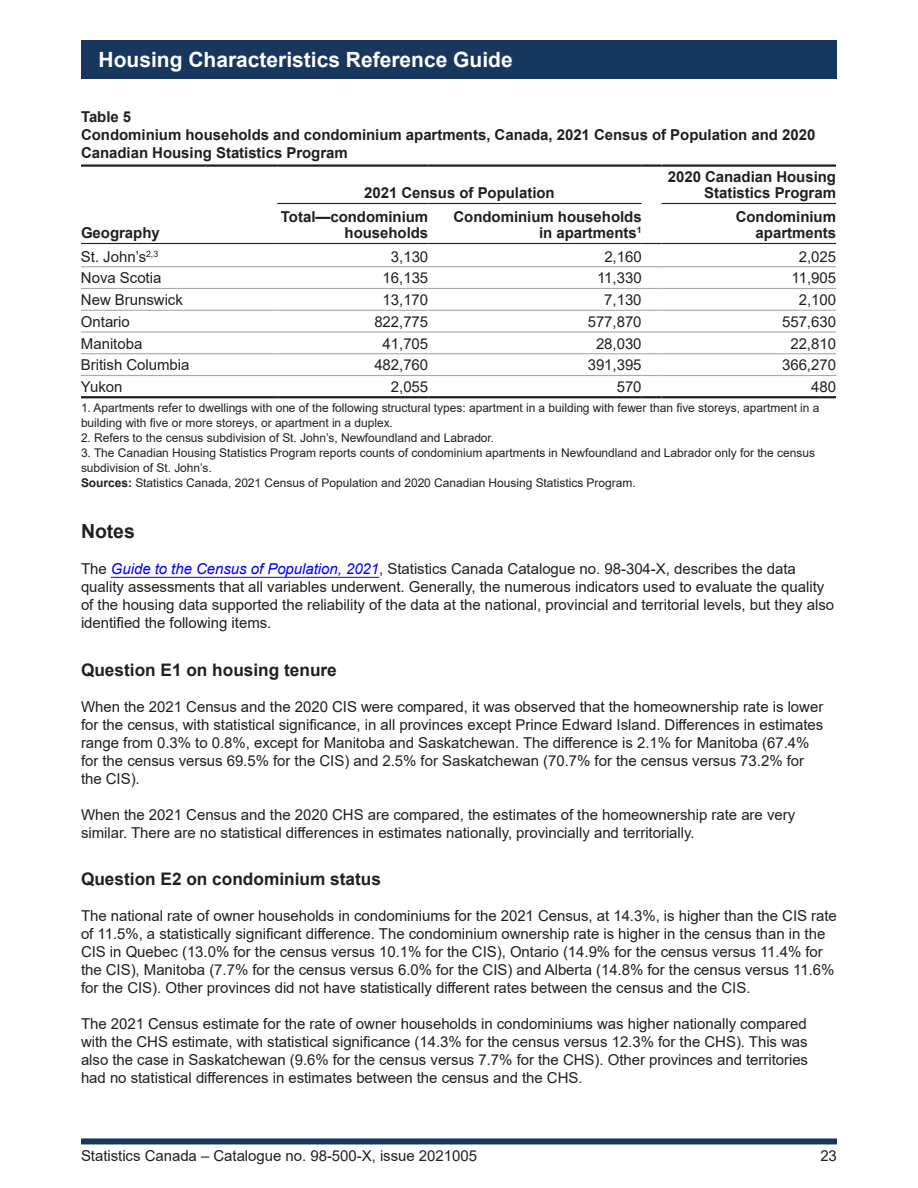
<style>
.page{position:relative;width:918px;height:1188px;background:#fff}
.page>*{position:absolute;margin:0;border:0;box-sizing:border-box;transform-origin:0 0}
.t1{font:700 21px "Arial";color:#fff}
.t2{font:700 19.5px "Arial";letter-spacing:-.005em;color:#231f20}
.t3{font:700 17.25px "Arial";color:#231f20}
.t4{font:15px/18px "Arial";letter-spacing:-.005em;color:#231f20}
.t5{font:700 15px/16.5px "Arial";letter-spacing:-.005em;color:#231f20;text-align:right}
.t6{font:12px/15px "Arial";letter-spacing:-.005em;color:#231f20}
.s1{font-weight:700}
.s2{font-style:italic;color:#00f}
</style>
<div class="page">
<div style="left:81px;top:1138px;width:756px;height:6px;background:#17375e"></div>
<div style="left:81px;top:40px;width:756px;height:39px;background:#17375e"></div>
<hr style="left:111px;top:577px;width:268px;height:1px;background:#00f">
<svg style="left:81px;top:164px;width:755px;height:235px"></svg>
<hr style="left:277px;top:203px;width:151px;height:1px;background:#231f20">
<hr style="left:428px;top:203px;width:214px;height:1px;background:#231f20">
<hr style="left:662px;top:203px;width:174px;height:1px;background:#231f20">
<hr style="left:81px;top:266px;width:196px;height:1px;background:#a8a9ad">
<hr style="left:277px;top:266px;width:151px;height:1px;background:#a8a9ad">
<hr style="left:428px;top:266px;width:214px;height:1px;background:#a8a9ad">
<svg style="left:642px;top:266px;width:19px;height:1px"></svg>
<hr style="left:662px;top:266px;width:174px;height:1px;background:#a8a9ad">
<hr style="left:81px;top:288px;width:196px;height:1px;background:#a8a9ad">
<hr style="left:277px;top:288px;width:151px;height:1px;background:#a8a9ad">
<hr style="left:428px;top:288px;width:214px;height:1px;background:#a8a9ad">
<svg style="left:642px;top:288px;width:19px;height:1px"></svg>
<hr style="left:662px;top:288px;width:174px;height:1px;background:#a8a9ad">
<hr style="left:81px;top:310px;width:196px;height:1px;background:#a8a9ad">
<hr style="left:277px;top:310px;width:151px;height:1px;background:#a8a9ad">
<hr style="left:428px;top:310px;width:214px;height:1px;background:#a8a9ad">
<svg style="left:642px;top:310px;width:19px;height:1px"></svg>
<hr style="left:662px;top:310px;width:174px;height:1px;background:#a8a9ad">
<hr style="left:81px;top:331px;width:196px;height:2px;background:#a8a9ad">
<hr style="left:277px;top:331px;width:151px;height:2px;background:#a8a9ad">
<hr style="left:428px;top:331px;width:214px;height:2px;background:#a8a9ad">
<svg style="left:642px;top:331px;width:19px;height:2px"></svg>
<hr style="left:662px;top:331px;width:174px;height:2px;background:#a8a9ad">
<hr style="left:81px;top:353px;width:196px;height:1px;background:#a8a9ad">
<hr style="left:277px;top:353px;width:151px;height:1px;background:#a8a9ad">
<hr style="left:428px;top:353px;width:214px;height:1px;background:#a8a9ad">
<svg style="left:642px;top:353px;width:19px;height:1px"></svg>
<hr style="left:662px;top:353px;width:174px;height:1px;background:#a8a9ad">
<hr style="left:81px;top:375px;width:196px;height:1px;background:#a8a9ad">
<hr style="left:277px;top:375px;width:151px;height:1px;background:#a8a9ad">
<hr style="left:428px;top:375px;width:214px;height:1px;background:#a8a9ad">
<svg style="left:642px;top:375px;width:19px;height:1px"></svg>
<hr style="left:662px;top:375px;width:174px;height:1px;background:#a8a9ad">
<hr style="left:277px;top:243px;width:151px;height:1px;background:#231f20">
<hr style="left:428px;top:243px;width:214px;height:1px;background:#231f20">
<svg style="left:642px;top:243px;width:19px;height:1px"></svg>
<hr style="left:662px;top:243px;width:174px;height:1px;background:#231f20">
<hr style="left:81px;top:243px;width:196px;height:1px;background:#231f20">
<hr style="left:81px;top:396px;width:196px;height:2px;background:#231f20">
<hr style="left:277px;top:396px;width:151px;height:2px;background:#231f20">
<hr style="left:428px;top:396px;width:214px;height:2px;background:#231f20">
<svg style="left:642px;top:396px;width:19px;height:2px"></svg>
<hr style="left:662px;top:396px;width:174px;height:2px;background:#231f20">
<hr style="left:81px;top:164px;width:196px;height:3px;background:#231f20">
<hr style="left:277px;top:164px;width:151px;height:3px;background:#231f20">
<hr style="left:428px;top:164px;width:214px;height:3px;background:#231f20">
<hr style="left:642px;top:164px;width:19px;height:3px;background:#231f20">
<hr style="left:662px;top:164px;width:174px;height:3px;background:#231f20">
<h1 class="t1" style="left:99px;top:45px;width:416px">Housing Characteristics Reference Guide</h1>
<p class="t5" style="left:81px;top:108px;width:736px;line-height:18px;text-align:left">Table 5<br>Condominium households and condominium apartments, Canada, 2021 Census of Population and 2020<br>Canadian Housing Statistics Program</p>
<p class="t5" style="left:81px;top:225px;width:80px">Geography</p>
<p class="t5" style="left:364px;top:185px;width:192px">2021 Census of Population</p>
<p class="t5" style="left:668px;top:168px;width:170px">2020 Canadian Housing<br>Statistics Program</p>
<p class="t5" style="left:281px;top:208px;width:149px">Total—condominium households</p>
<p class="t5" style="left:453px;top:208px;width:190px">Condominium households in apartments<sup>1</sup></p>
<p class="t5" style="left:736px;top:208px;width:102px">Condominium apartments</p>
<p class="t4" style="left:81px;top:247px;width:79px">St. John’s<sup>2,3</sup></p>
<p class="t4" style="left:391px;top:247px;width:39px">3,130</p>
<p class="t4" style="left:604px;top:247px;width:39px">2,160</p>
<p class="t4" style="left:799px;top:247px;width:39px">2,025</p>
<p class="t4" style="left:81px;top:269px;width:82px">Nova Scotia</p>
<p class="t4" style="left:383px;top:269px;width:47px">16,135</p>
<p class="t4" style="left:597px;top:269px;width:46px">11,330</p>
<p class="t4" style="left:792px;top:269px;width:46px">11,905</p>
<p class="t4" style="left:81px;top:291px;width:103px">New Brunswick</p>
<p class="t4" style="left:383px;top:291px;width:47px">13,170</p>
<p class="t4" style="left:604px;top:291px;width:39px">7,130</p>
<p class="t4" style="left:799px;top:291px;width:39px">2,100</p>
<p class="t4" style="left:81px;top:312px;width:50px">Ontario</p>
<p class="t4" style="left:374px;top:312px;width:55px">822,775</p>
<p class="t4" style="left:588px;top:312px;width:55px">577,870</p>
<p class="t4" style="left:782px;top:312px;width:55px">557,630</p>
<p class="t4" style="left:81px;top:334px;width:63px">Manitoba</p>
<p class="t4" style="left:383px;top:334px;width:47px">41,705</p>
<p class="t4" style="left:596px;top:334px;width:47px">28,030</p>
<p class="t4" style="left:790px;top:334px;width:47px">22,810</p>
<p class="t4" style="left:81px;top:356px;width:110px">British Columbia</p>
<p class="t4" style="left:374px;top:356px;width:55px">482,760</p>
<p class="t4" style="left:588px;top:356px;width:55px">391,395</p>
<p class="t4" style="left:782px;top:356px;width:55px">366,270</p>
<p class="t4" style="left:81px;top:378px;width:43px">Yukon</p>
<p class="t4" style="left:391px;top:378px;width:39px">2,055</p>
<p class="t4" style="left:617px;top:378px;width:26px">570</p>
<p class="t4" style="left:811px;top:378px;width:26px">480</p>
<p class="t6" style="left:81px;top:400px;width:740px">1. Apartments refer to dwellings with one of the following structural types: apartment in a building with fewer than five storeys, apartment in a building with five or more storeys, or apartment in a duplex.</p>
<p class="t6" style="left:81px;top:430px;width:415px">2. Refers to the census subdivision of St. John’s, Newfoundland and Labrador.</p>
<p class="t6" style="left:81px;top:445px;width:736px">3. The Canadian Housing Statistics Program reports counts of condominium apartments in Newfoundland and Labrador only for the census subdivision of St. John’s.<br><span class="s1">Sources:</span> Statistics Canada, 2021 Census of Population and 2020 Canadian Housing Statistics Program.</p>
<h2 class="t2" style="left:81px;top:518px;width:55px">Notes</h2>
<p class="t4" style="left:81px;top:560px;width:755px">The <span class="s2">Guide to the Census of Population, 2021</span>, Statistics Canada Catalogue no. 98-304-X, describes the data quality assessments that all variables underwent. Generally, the numerous indicators used to evaluate the quality of the housing data supported the reliability of the data at the national, provincial and territorial levels, but they also identified the following items.</p>
<p class="t3" style="left:81px;top:657px;width:257px">Question E1 on housing tenure</p>
<p class="t4" style="left:81px;top:697px;width:744px">When the 2021 Census and the 2020 CIS were compared, it was observed that the homeownership rate is lower for the census, with statistical significance, in all provinces except Prince Edward Island. Differences in estimates range from 0.3% to 0.8%, except for Manitoba and Saskatchewan. The difference is 2.1% for Manitoba (67.4% for the census versus 69.5% for the CIS) and 2.5% for Saskatchewan (70.7% for the census versus 73.2% for the CIS).</p>
<p class="t4" style="left:81px;top:805px;width:716px">When the 2021 Census and the 2020 CHS are compared, the estimates of the homeownership rate are very similar. There are no statistical differences in estimates nationally, provincially and territorially.</p>
<p class="t3" style="left:81px;top:867px;width:302px">Question E2 on condominium status</p>
<p class="t4" style="left:81px;top:906px;width:757px">The national rate of owner households in condominiums for the 2021 Census, at 14.3%, is higher than the CIS rate of 11.5%, a statistically significant difference. The condominium ownership rate is higher in the census than in the CIS in Quebec (13.0% for the census versus 10.1% for the CIS), Ontario (14.9% for the census versus 11.4% for the CIS), Manitoba (7.7% for the census versus 6.0% for the CIS) and Alberta (14.8% for the census versus 11.6% for the CIS). Other provinces did not have statistically different rates between the census and the CIS.</p>
<p class="t4" style="left:81px;top:1014px;width:729px;text-align:justify">The 2021 Census estimate for the rate of owner households in condominiums was higher nationally compared with the CHS estimate, with statistical significance (14.3% for the census versus 12.3% for the CHS). This was also the case in Saskatchewan (9.6% for the census versus 7.7% for the CHS). Other provinces and territories had no statistical differences in estimates between the census and the CHS.</p>
<p class="t4" style="left:81px;top:1146px;width:398px">Statistics Canada – Catalogue no. 98-500-X, issue 2021005</p>
<p class="t4" style="left:820px;top:1146px;width:18px">23</p>
</div>
